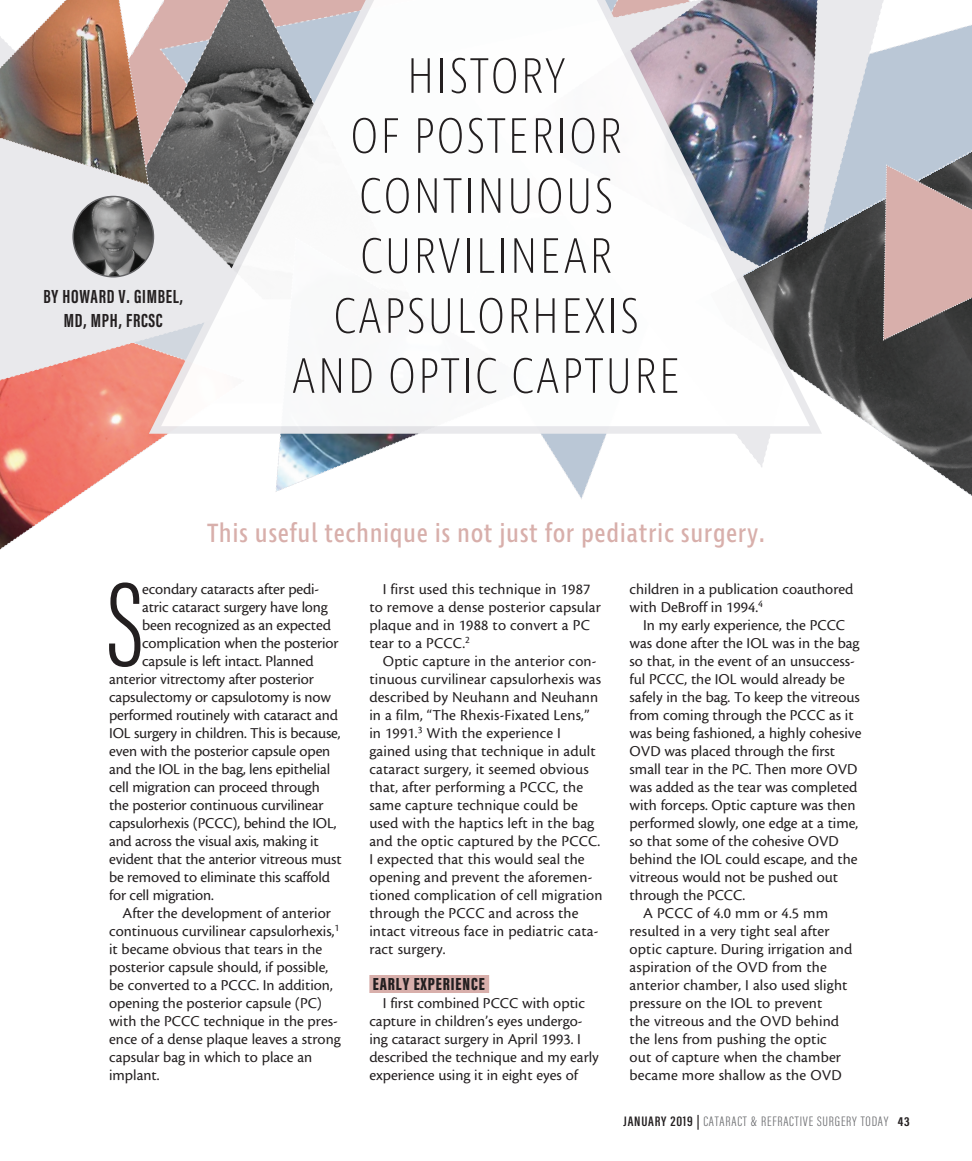
<style>
.page{position:relative;width:972px;height:1161px;background:#fff}
.page>*{position:absolute;margin:0;border:0;box-sizing:border-box;transform-origin:0 0}
.body_first{font:300 123.6px "Acumin Pro Extra Cond";color:#231f20}
.sidebar_h1{font:200 51px/60px "Ingra Cd";letter-spacing:.03em;color:#231f20;text-align:center}
.sidebar_h1-2{font:27px "Ingra Cd";letter-spacing:.02em;color:#d8afab}
.author{font:700 19.5px/24px "Acumin Pro Extra Cond";letter-spacing:.035em;color:#231f20;text-align:center}
.subhead{font:900 18px "Acumin Pro Extra Cond";letter-spacing:.05em;color:#231f20}
.body{font:15.75px/18px "Cronos MM 408 10";color:#231f20}
.body_first-2{font:15.75px "Cronos MM 408 10";letter-spacing:-.01em;color:#231f20}
.t1{font:300 14.1px "Acumin Pro Extra Cond";letter-spacing:.05em;color:#6c6d70;scale:1.11 1}
.s1{font-weight:600;color:#231f20}
.s2{font-weight:700;font-size:13.35px;color:#231f20}
</style>
<div class="page">
<svg style="left:0;top:0;width:972px;height:550px"></svg>
<svg style="left:150px;top:0;width:671px;height:435px"></svg>
<div style="left:369px;top:975px;width:120px;height:18px;background:#d8afab"></div>
<img style="left:73px;top:196px;width:80px;height:81px;border-radius:40px">
<div style="left:72px;top:196px;width:82px;height:82px;border:1px solid #636366;border-radius:50%"></div>
<p class="author" style="left:44px;top:284px;width:141px">BY HOWARD V. GIMBEL,<br>MD, MPH, FRCSC</p>
<p class="sidebar_h1" style="left:291px;top:48px;width:391px">HISTORY<br>OF POSTERIOR<br>CONTINUOUS<br>CURVILINEAR<br>CAPSULORHEXIS<br>AND OPTIC CAPTURE</p>
<p class="sidebar_h1-2" style="left:207px;top:517px;width:560px">This useful technique is not just for pediatric surgery.</p>
<p class="body_first" style="left:107px;top:551px;width:38px">S</p>
<p class="body_first-2" style="left:142px;top:581px;width:179px">econdary cataracts after pedi-</p>
<p class="body_first-2" style="left:142px;top:599px;width:187px">atric cataract surgery have long</p>
<p class="body_first-2" style="left:142px;top:617px;width:190px">been recognized as an expected</p>
<p class="body_first-2" style="left:142px;top:635px;width:198px">complication when the posterior</p>
<p class="body_first-2" style="left:142px;top:653px;width:173px">capsule is left intact. Planned</p>
<p class="body_first-2" style="left:109px;top:671px;width:206px">anterior vitrectomy after posterior</p>
<p class="body_first-2" style="left:109px;top:689px;width:223px">capsulectomy or capsulotomy is now</p>
<p class="body_first-2" style="left:109px;top:707px;width:230px">performed routinely with cataract and</p>
<p class="body_first-2" style="left:109px;top:725px;width:233px">IOL surgery in children. This is because,</p>
<p class="body_first-2" style="left:109px;top:743px;width:223px">even with the posterior capsule open</p>
<p class="body_first-2" style="left:109px;top:761px;width:223px">and the IOL in the bag, lens epithelial</p>
<p class="body_first-2" style="left:109px;top:779px;width:212px">cell migration can proceed through</p>
<p class="body_first-2" style="left:109px;top:797px;width:216px">the posterior continuous curvilinear</p>
<p class="body_first-2" style="left:109px;top:815px;width:229px">capsulorhexis (PCCC), behind the IOL,</p>
<p class="body_first-2" style="left:109px;top:833px;width:211px">and across the visual axis, making it</p>
<p class="body_first-2" style="left:109px;top:851px;width:234px">evident that the anterior vitreous must</p>
<p class="body_first-2" style="left:109px;top:869px;width:222px">be removed to eliminate this scaffold</p>
<p class="body_first-2" style="left:109px;top:887px;width:106px">for cell migration.</p>
<p class="body" style="left:109px;top:904px;width:233px;text-indent:14px">After the development of anterior continuous curvilinear capsulorhexis,<sup>1 </sup>it became obvious that tears in the posterior capsule should, if possible, be converted to a PCCC. In addition, opening the posterior capsule (PC) with the PCCC technique in the pres&shy;ence of a dense plaque leaves a strong capsular bag in which to place an implant.</p>
<p class="body" style="left:369px;top:580px;width:233px;text-indent:14px">I first used this technique in 1987 to remove a dense posterior capsular plaque and in 1988 to convert a PC tear to a PCCC.<sup>2</sup></p>
<p class="body" style="left:369px;top:652px;width:235px;text-indent:14px">Optic capture in the anterior con&shy;tinuous curvilinear capsulorhexis was described by Neuhann and Neuhann in a film, “The Rhexis-Fixated Lens,” in 1991.<sup>3</sup> With the experience I gained using that technique in adult cataract surgery, it seemed obvious that, after performing a PCCC, the same capture technique could be used with the haptics left in the bag and the optic captured by the PCCC.<br>I expected that this would seal the opening and prevent the aforemen&shy;tioned complication of cell migration through the PCCC and across the intact vitreous face in pediatric cata&shy;ract surgery.</p>
<p class="subhead" style="left:373px;top:973px;width:114px">EARLY EXPERIENCE</p>
<p class="body" style="left:369px;top:994px;width:231px;text-indent:14px">I first combined PCCC with optic capture in children’s eyes undergo&shy;ing cataract surgery in April 1993. I described the technique and my early experience using it in eight eyes of</p>
<p class="body" style="left:630px;top:580px;width:225px">children in a publication coauthored with DeBroff in 1994.<sup>4</sup></p>
<p class="body" style="left:630px;top:616px;width:233px;text-indent:14px">In my early experience, the PCCC was done after the IOL was in the bag so that, in the event of an unsuccess&shy;ful PCCC, the IOL would already be safely in the bag. To keep the vitreous from coming through the PCCC as it was being fashioned, a highly cohesive OVD was placed through the first small tear in the PC. Then more OVD was added as the tear was completed with forceps. Optic capture was then performed slowly, one edge at a time, so that some of the cohesive OVD behind the IOL could escape, and the vitreous would not be pushed out through the PCCC.</p>
<p class="body" style="left:630px;top:904px;width:224px;text-indent:14px">A PCCC of 4.0 mm or 4.5 mm resulted in a very tight seal after optic capture. During irrigation and aspiration of the OVD from the anterior chamber, I also used slight pressure on the IOL to prevent<br>the vitreous and the OVD behind the lens from pushing the optic out of capture when the chamber became more shallow as the OVD</p>
<p class="t1" style="left:624px;top:1113px;width:259px"><span class="s1">JANUARY 2019 |</span> CATARACT &amp; REFRACTIVE SURGERY TODAY <span class="s2">43</span></p>
</div>
